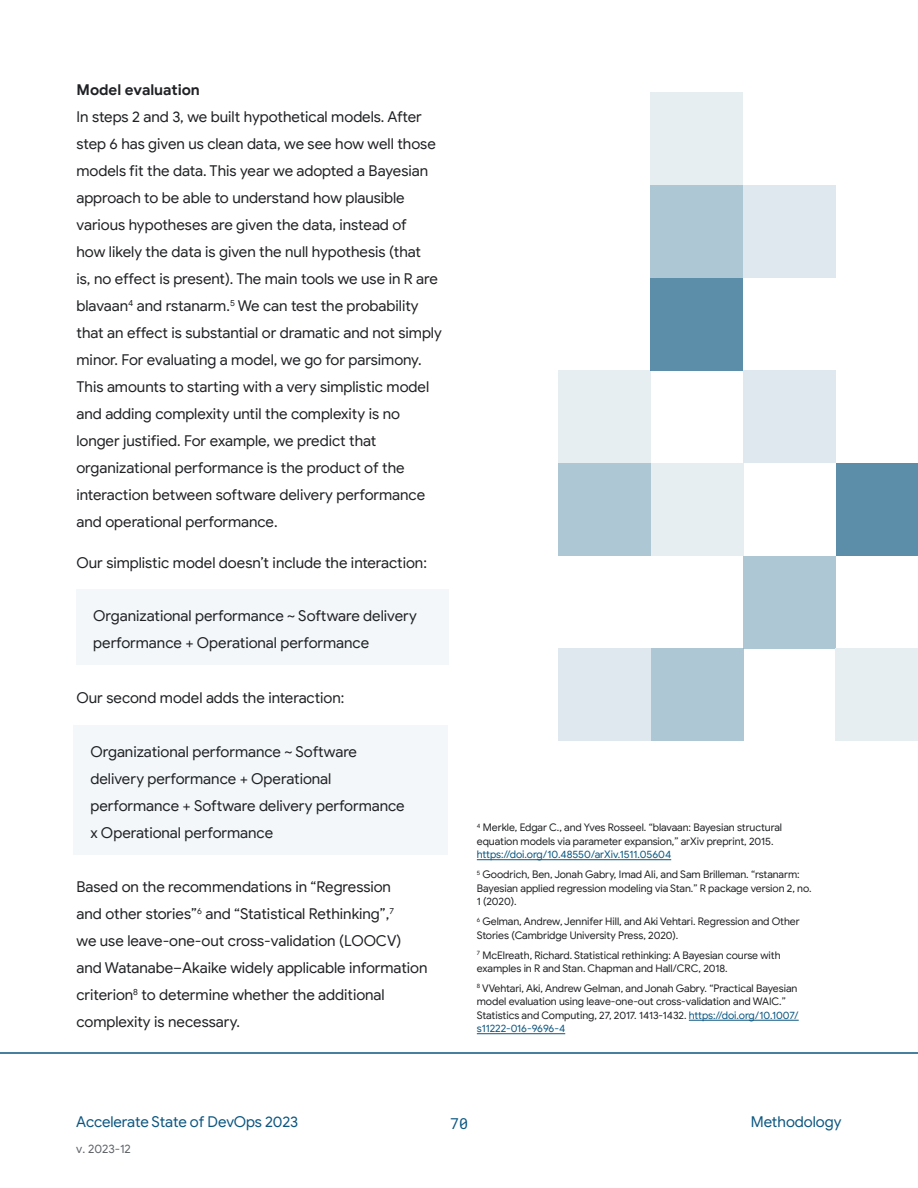
<style>
.page{position:relative;width:918px;height:1188px;background:#fff}
.page>*{position:absolute;margin:0;border:0;box-sizing:border-box;transform-origin:0 0}
.t1{font:15px/27px "Google Sans";color:#202124}
.t2{font:15px "Google Sans";letter-spacing:-.01em;color:#0b5680}
.t3{font:700 15px "Google Sans";letter-spacing:-.005em;color:#202124}
.t4{font:15px "Roboto Mono";color:#0b5680}
.t5{font:12px "Google Sans";color:#5f6368}
.t6{font:10.5px/13.5px "Google Sans";letter-spacing:-.005em;color:#202124}
.s1{color:#0b5680}
</style>
<div class="page">
<hr style="left:0;top:1052px;width:918px;height:2px;background:#0b5680">
<hr style="left:477px;top:859px;width:194px;height:1px;background:#0b5680">
<hr style="left:689px;top:1020px;width:110px;height:1px;background:#0b5680">
<hr style="left:477px;top:1033px;width:88px;height:1px;background:#0b5680">
<div style="left:76px;top:590px;width:372px;height:75px;background:#f3f7f9"></div>
<div style="left:74px;top:726px;width:374px;height:129px;background:#f3f7f9"></div>
<div style="left:836px;top:463px;width:82px;height:93px;background:#5c8eaa"></div>
<div style="left:651px;top:463px;width:92px;height:93px;background:#e7eef2"></div>
<div style="left:558px;top:463px;width:93px;height:93px;background:#adc7d5"></div>
<div style="left:743px;top:556px;width:93px;height:92px;background:#adc7d5"></div>
<div style="left:651px;top:648px;width:92px;height:93px;background:#adc7d5"></div>
<div style="left:558px;top:648px;width:93px;height:93px;background:#dee8ee"></div>
<div style="left:836px;top:648px;width:82px;height:93px;background:#e7eef2"></div>
<div style="left:558px;top:371px;width:93px;height:92px;background:#e7eef2"></div>
<div style="left:651px;top:278px;width:92px;height:93px;background:#5c8eaa"></div>
<div style="left:743px;top:371px;width:93px;height:92px;background:#dee8ee"></div>
<div style="left:651px;top:185px;width:92px;height:93px;background:#adc7d5"></div>
<div style="left:651px;top:93px;width:92px;height:92px;background:#e7eef2"></div>
<div style="left:743px;top:185px;width:93px;height:93px;background:#dee8ee"></div>
<p class="t3" style="left:76px;top:81px;width:125px">Model evaluation</p>
<p class="t1" style="left:76px;top:104px;width:367px">In steps 2 and 3, we built hypothetical models. After step 6 has given us clean data, we see how well those models fit the data. This year we adopted a Bayesian approach to be able to understand how plausible various hypotheses are given the data, instead of<br>how likely the data is given the null hypothesis (that<br>is, no effect is present). The main tools we use in R are blavaan<sup>4</sup> and rstanarm.<sup>5</sup> We can test the probability that an effect is substantial or dramatic and not simply minor. For evaluating a model, we go for parsimony.<br>This amounts to starting with a very simplistic model and adding complexity until the complexity is no longer justified. For example, we predict that organizational performance is the product of the interaction between software delivery performance and operational performance.</p>
<p class="t1" style="left:77px;top:549px;width:352px">Our simplistic model doesn’t include the interaction:</p>
<p class="t1" style="left:93px;top:602px;width:325px">Organizational performance ~ Software delivery performance + Operational performance</p>
<p class="t1" style="left:77px;top:684px;width:269px">Our second model adds the interaction:</p>
<p class="t1" style="left:91px;top:738px;width:316px">Organizational performance ~ Software delivery performance + Operational performance + Software delivery performance x Operational performance</p>
<p class="t1" style="left:76px;top:873px;width:352px">Based on the recommendations in “Regression<br>and other stories”<sup>6</sup> and “Statistical Rethinking”,<sup>7<br></sup>we use leave-one-out cross-validation (LOOCV) and Watanabe–Akaike widely applicable information criterion<sup>8</sup> to determine whether the additional complexity is necessary.</p>
<p class="t6" style="left:477px;top:821px;width:307px"><sup>4</sup> Merkle, Edgar C., and Yves Rosseel. “blavaan: Bayesian structural equation models via parameter expansion,” arXiv preprint, 2015.</p>
<p class="t6" style="left:477px;top:845px;width:324px;line-height:19.8px"><span class="s1">https://doi.org/10.48550/arXiv.1511.05604<br></span><sup>5</sup> Goodrich, Ben, Jonah Gabry, Imad Ali, and Sam Brilleman. “rstanarm:</p>
<p class="t6" style="left:477px;top:881px;width:336px">Bayesian applied regression modeling via Stan.” R package version 2, no.<br>1 (2020).</p>
<p class="t6" style="left:477px;top:915px;width:324px"><sup>6</sup> Gelman, Andrew, Jennifer Hill, and Aki Vehtari. Regression and Other<br>Stories (Cambridge University Press, 2020).</p>
<p class="t6" style="left:477px;top:948px;width:305px"><sup>7</sup> McElreath, Richard. Statistical rethinking: A Bayesian course with examples in R and Stan. Chapman and Hall/CRC, 2018.</p>
<p class="t6" style="left:477px;top:982px;width:323px"><sup>8</sup> VVehtari, Aki, Andrew Gelman, and Jonah Gabry. “Practical Bayesian model evaluation using leave-one-out cross-validation and WAIC.” Statistics and Computing, 27, 2017. 1413-1432. <span class="s1">https://doi.org/10.1007/ s11222-016-9696-4</span></p>
<p class="t2" style="left:76px;top:1113px;width:223px">Accelerate State of DevOps 2023</p>
<p class="t2" style="left:751px;top:1113px;width:92px">Methodology</p>
<p class="t5" style="left:76px;top:1141px;width:56px">v. 2023-12</p>
<p class="t4" style="left:450px;top:1113px;width:19px">70</p>
</div>
